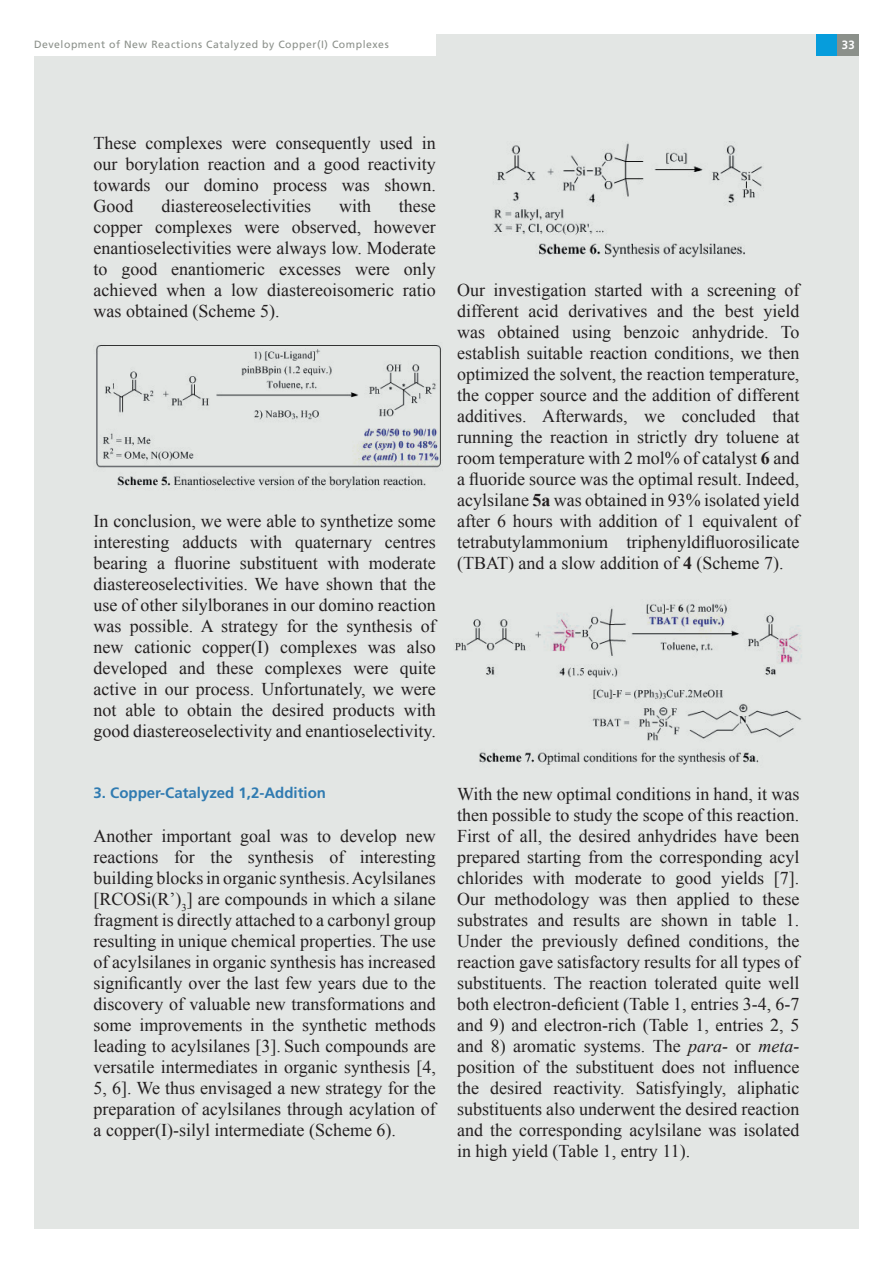
<style>
.page{position:relative;width:893px;height:1263px;background:#fff}
.page>*{position:absolute;margin:0;border:0;box-sizing:border-box;transform-origin:0 0}
.t1{font:18px/21px "Times New Roman";color:#231f20;text-align:justify}
.t2{font:700 15px "Frutiger";color:#307bb1}
.t3{font:700 12px "Frutiger";color:#fff;scale:.95 1}
.t4{font:10.5px "Frutiger";letter-spacing:.05em;color:#8b908a}
.s1{font-weight:700}
.s2{font-style:italic}
</style>
<div class="page">
<div style="left:34px;top:34px;width:825px;height:1195px;background:#e3e6e4"></div>
<div style="left:0;top:0;width:436px;height:55px;background:#fff"></div>
<div style="left:816px;top:34px;width:22px;height:22px;background:#069ddc"></div>
<div style="left:838px;top:34px;width:21px;height:22px;background:#8b908a"></div>
<img style="left:96px;top:345px;width:345px;height:144px">
<img style="left:494px;top:142px;width:269px;height:116px">
<img style="left:455px;top:603px;width:347px;height:162px">
<p class="t4" style="left:34px;top:38px;width:356px">Development of New Reactions Catalyzed by Copper(I) Complexes</p>
<p class="t3" style="left:842px;top:38px;width:15px">33</p>
<p class="t1" style="left:94px;top:132px;width:344px">These complexes were consequently used in our borylation reaction and a good reactivity towards our domino process was shown.<br>Good</p>
<p class="t1" style="left:94px;top:195px;width:344px;text-indent:305px">these copper complexes were observed, however enantioselectivities were always low. Moderate to good enantiomeric excesses were only achieved when a low diastereoisomeric ratio was obtained (Scheme 5).</p>
<p class="t1" style="left:161px;top:195px;width:151px">diastereoselectivities</p>
<p class="t1" style="left:339px;top:195px;width:34px">with</p>
<p class="t1" style="left:94px;top:510px;width:344px">In conclusion, we were able to synthetize some interesting adducts with quaternary centres bearing a fluorine substituent with moderate diastereoselectivities. We have shown that the use of other silylboranes in our domino reaction was possible. A strategy for the synthesis of new cationic copper(I) complexes was also developed and these complexes were quite active in our process. Unfortunately, we were not able to obtain the desired products with good diastereoselectivity and enantioselectivity.</p>
<p class="t2" style="left:94px;top:784px;width:234px">3. Copper-Catalyzed 1,2-Addition</p>
<p class="t1" style="left:94px;top:825px;width:344px">Another important goal was to develop new reactions for the synthesis of interesting building blocks in organic synthesis. Acylsilanes [RCOSi(R’)<sub>3</sub>] are compounds in which a silane fragment is directly attached to a carbonyl group resulting in unique chemical properties. The use of acylsilanes in organic synthesis has increased significantly over the last few years due to the discovery of valuable new transformations and some improvements in the synthetic methods leading to acylsilanes [3]. Such compounds are versatile intermediates in organic synthesis [4, 5, 6]. We thus envisaged a new strategy for the preparation of acylsilanes through acylation of a copper(I)-silyl intermediate (Scheme 6).</p>
<p class="t1" style="left:457px;top:279px;width:344px">Our investigation started with a screening of different acid derivatives and the best yield was obtained using benzoic anhydride. To establish suitable reaction conditions, we then optimized the solvent, the reaction temperature, the copper source and the addition of different additives. Afterwards, we concluded that running the reaction in strictly dry toluene at room temperature with 2 mol% of catalyst <span class="s1">6</span> and a fluoride source was the optimal result. Indeed, acylsilane <span class="s1">5a</span> was obtained in 93% isolated yield after 6 hours with addition of 1 equivalent of tetrabutylammonium triphenyldifluorosilicate (TBAT) and a slow addition of <span class="s1">4</span> (Scheme 7).</p>
<p class="t1" style="left:457px;top:783px;width:344px">With the new optimal conditions in hand, it was then possible to study the scope of this reaction.<br>First of all, the desired anhydrides have been prepared starting from the corresponding acyl chlorides with moderate to good yields [7].<br>Our methodology was then applied to these substrates and results are shown in table 1.<br>Under the previously defined conditions, the reaction gave satisfactory results for all types of substituents. The reaction tolerated quite well both electron-deficient (Table 1, entries 3-4, 6-7 and 9) and electron-rich (Table 1, entries 2, 5 and 8) aromatic systems. The <span class="s2">para-</span> or <span class="s2">meta&shy;</span>position of the substituent does not influence the desired reactivity. Satisfyingly, aliphatic substituents also underwent the desired reaction and the corresponding acylsilane was isolated in high yield (Table 1, entry 11).</p>
</div>
